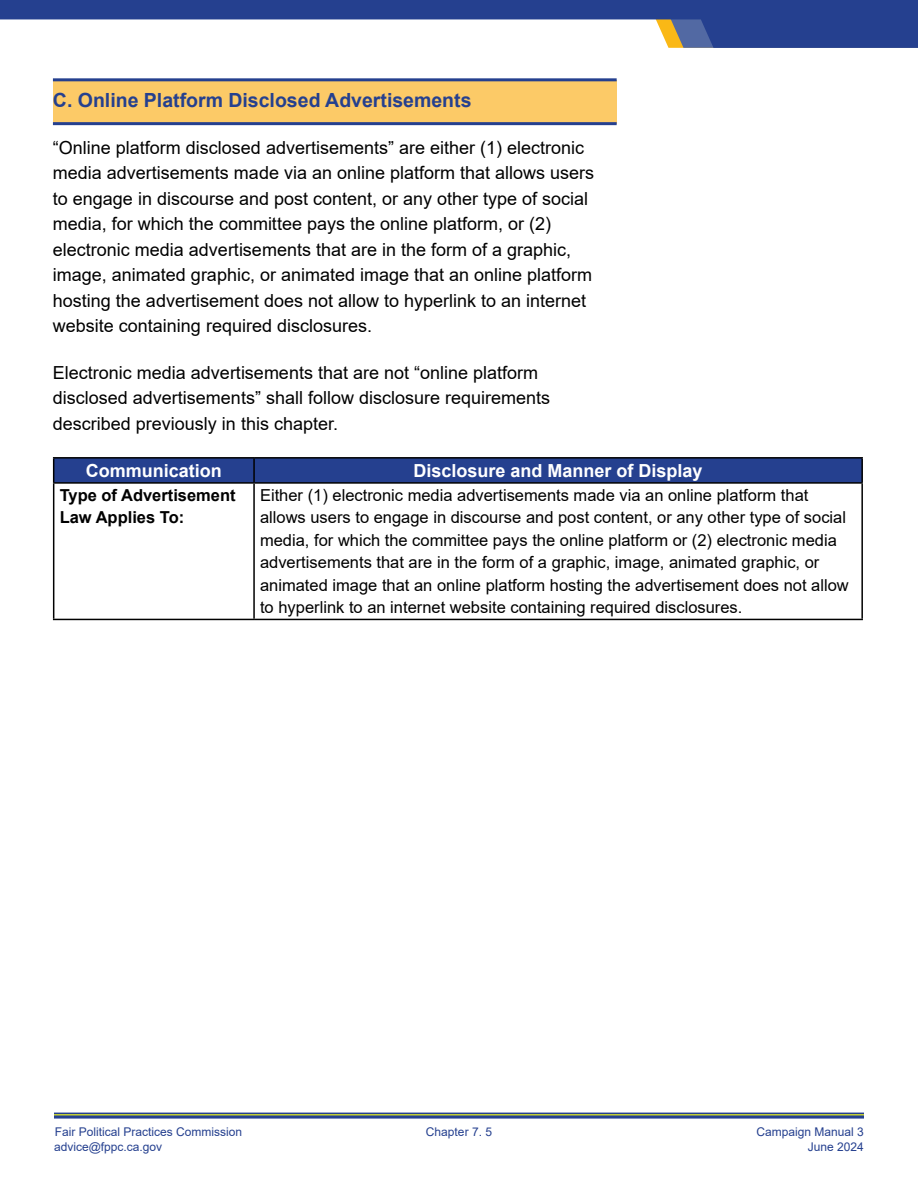
<style>
.page{position:relative;width:918px;height:1188px;background:#fff}
.page>*{position:absolute;margin:0;border:0;box-sizing:border-box;transform-origin:0 0}
.t1{font:700 19.5px "Arial";color:#25408f}
.t2{font:18px/25.5px "Arial";color:#000}
.t3{font:700 18px "Arial";color:#fff}
.t4{font:16.5px/22.5px "Arial";color:#000}
.t5{font:700 16.5px/22.5px "Arial";color:#000}
.t6{font:12px/15px "Arial";color:#25408f}
</style>
<div class="page">
<svg style="left:54px;top:1113px;width:810px;height:6px;background:#475e8f"></svg>
<hr style="left:54px;top:1114px;width:810px;height:1px;background:#faff16">
<svg style="left:0;top:0;width:918px;height:48px;fill:#25408f"></svg>
<div style="left:53px;top:80px;width:564px;height:44px;background:#fcca67"></div>
<hr style="left:53px;top:122px;width:564px;height:3px;background:#25408f">
<hr style="left:53px;top:78px;width:564px;height:3px;background:#25408f">
<hr style="left:53px;top:457px;width:201px;height:2px;background:#000">
<div style="left:53px;top:458px;width:808px;height:24px;background:#25408f"></div>
<hr style="left:254px;top:457px;width:609px;height:2px;background:#000">
<hr style="left:253px;top:459px;width:2px;height:23px;background:#000">
<hr style="left:861px;top:459px;width:2px;height:23px;background:#000">
<hr style="left:53px;top:482px;width:201px;height:2px;background:#000">
<hr style="left:53px;top:484px;width:1px;height:135px;background:#000">
<hr style="left:254px;top:482px;width:609px;height:2px;background:#000">
<hr style="left:253px;top:484px;width:2px;height:135px;background:#000">
<hr style="left:861px;top:484px;width:2px;height:135px;background:#000">
<hr style="left:53px;top:619px;width:201px;height:1px;background:#000">
<hr style="left:254px;top:619px;width:609px;height:1px;background:#000">
<h2 class="t1" style="left:53px;top:86px;width:420px">C Online Platform Disclosed Advertisements</h2>
<p class="t2" style="left:53px;top:134px;width:543px">“Online platform disclosed advertisements” are either (1) electronic media advertisements made via an online platform that allows users to engage in discourse and post content, or any other type of social media, for which the committee pays the online platform, or (2) electronic media advertisements that are in the form of a graphic, image, animated graphic, or animated image that an online platform hosting the advertisement does not allow to hyperlink to an internet website containing required disclosures.</p>
<p class="t2" style="left:53px;top:360px;width:499px">Electronic media advertisements that are not “online platform disclosed advertisements” shall follow disclosure requirements described previously in this chapter.</p>
<p class="t3" style="left:86px;top:458px;width:138px">Communication</p>
<p class="t3" style="left:414px;top:458px;width:291px">Disclosure and Manner of Display</p>
<p class="t5" style="left:60px;top:484px;width:178px">Type of Advertisement<br>Law Applies To:</p>
<p class="t4" style="left:260px;top:484px;width:590px">Either (1) electronic media advertisements made via an online platform that allows users to engage in discourse and post content, or any other type of social media, for which the committee pays the online platform or (2) electronic media advertisements that are in the form of a graphic, image, animated graphic, or animated image that an online platform hosting the advertisement does not allow to hyperlink to an internet website containing required disclosures.</p>
<p class="t6" style="left:54px;top:1124px;width:190px">Fair Political Practices Commission advice@fppc.ca.gov</p>
<p class="t6" style="left:426px;top:1124px;width:68px">Chapter 7. 5</p>
<p class="t6" style="left:757px;top:1124px;width:109px;text-align:right">Campaign Manual 3<br>June 2024</p>
</div>
